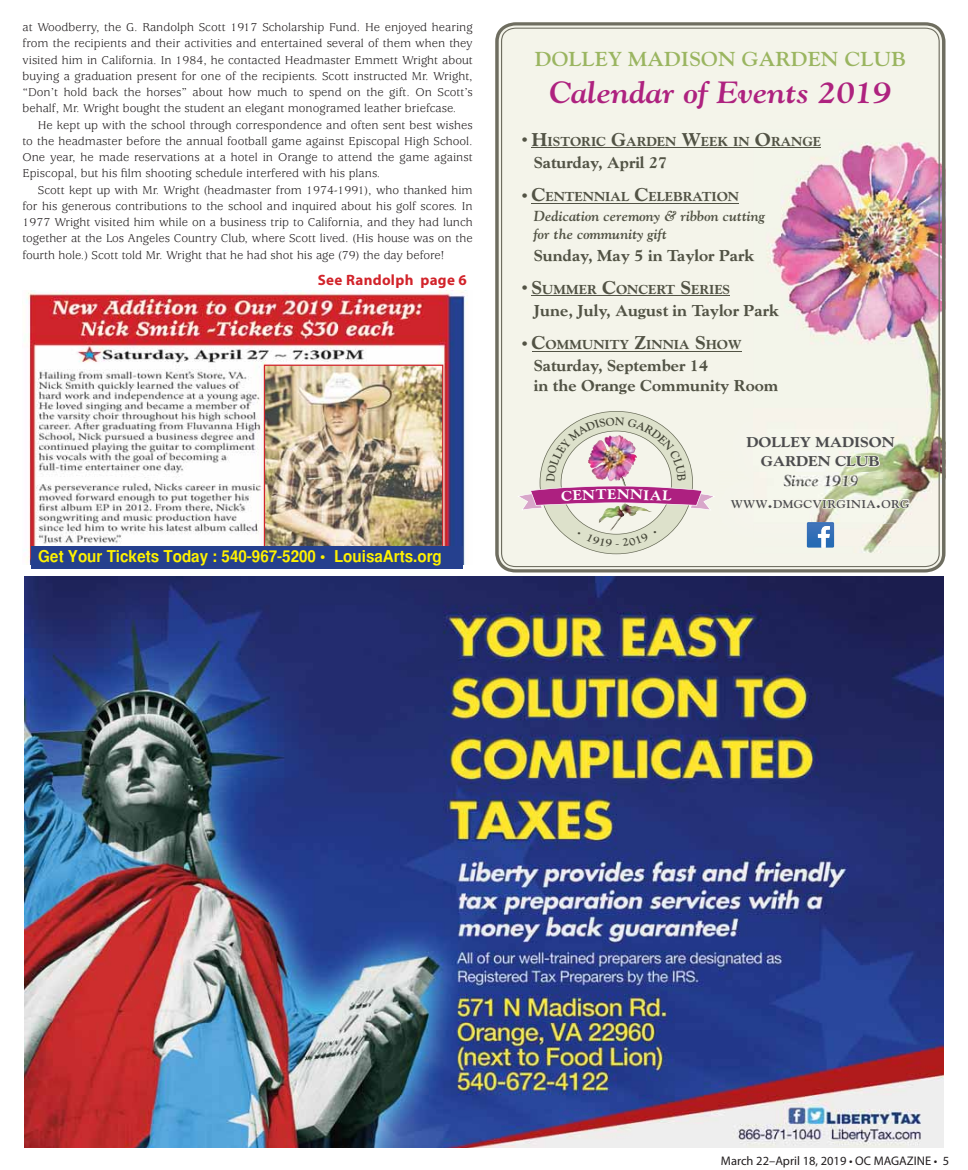
<style>
.page{position:relative;width:968px;height:1170px;background:#fff}
.page>*{position:absolute;margin:0;border:0;box-sizing:border-box;transform-origin:0 0}
.t1{font:italic 700 30.62px "Goudy";color:#ae227f;scale:1.07 1}
.t2{font:700 20.12px "Goudy";color:#9ab560;scale:1.07 1}
.t3{font:16.38px "Helvetica CY Bold";color:#fff200;scale:1.13 1}
.t4{font:800 16.12px/19.2px "Goudy";color:#525345}
.t5{font:700 15px "Myriad Pro";letter-spacing:.02em;color:#d2232a}
.t6{font:italic 700 14.5px/17.4px "Goudy";color:#525345}
.t7{font:800 14.5px/19.2px "Goudy";color:#4c4c4e;text-align:center;scale:1.07 1}
.t8{font:800 14.25px "Goudy";color:#fff;scale:1.06 1}
.t9{font:800 13.25px "Goudy";color:#525345}
.t10{font:12.5px "Usherwood";color:#231f20}
.t11{font:12.5px "Myriad Pro";color:#231f20}
.t12{font:700 11.25px "Goudy";letter-spacing:.03em;color:#4c4c4e;scale:1.07 1}
.s1{font-size:12.88px}
.s2{font-size:18.88px}
.s3{font-size:16.12px}
</style>
<div class="page">
<img style="left:25px;top:577px;width:918px;height:571px">
<svg style="left:495px;top:22px;width:450px;height:550px;background:#a4a298"></svg>
<img style="left:501px;top:28px;width:438px;height:539px">
<img style="left:783px;top:474px;width:74px;height:13px">
<img style="left:24px;top:291px;width:444px;height:273px">
<img style="left:266px;top:367px;width:175px;height:179px">
<div style="left:264px;top:365px;width:179px;height:187px;border:1px solid #d2232a"></div>
<div style="left:32px;top:546px;width:431px;height:23px;background:#25408e"></div>
<svg style="left:517px;top:411px;width:198px;height:143px;background:#e0cfcf"></svg>
<p class="t10" style="left:22px;top:23px;width:452px">at Woodberry, the G. Randolph Scott 1917 Scholarship Fund. He enjoyed hearing</p>
<p class="t10" style="left:22px;top:39px;width:451px">from the recipients and their activities and entertained several of them when they</p>
<p class="t10" style="left:22px;top:55px;width:452px">visited him in California. In 1984, he contacted Headmaster Emmett Wright about</p>
<p class="t10" style="left:22px;top:71px;width:452px">buying a graduation present for one of the recipients. Scott instructed Mr. Wright,</p>
<p class="t10" style="left:22px;top:88px;width:451px">“Don’t hold back the horses” about how much to spend on the gift. On Scott’s</p>
<p class="t10" style="left:22px;top:104px;width:435px">behalf, Mr. Wright bought the student an elegant monogramed leather briefcase.</p>
<p class="t10" style="left:38px;top:120px;width:436px">He kept up with the school through correspondence and often sent best wishes</p>
<p class="t10" style="left:22px;top:136px;width:452px">to the headmaster before the annual football game against Episcopal High School.</p>
<p class="t10" style="left:22px;top:153px;width:452px">One year, he made reservations at a hotel in Orange to attend the game against</p>
<p class="t10" style="left:22px;top:169px;width:359px">Episcopal, but his film shooting schedule interfered with his plans.</p>
<p class="t10" style="left:38px;top:185px;width:436px">Scott kept up with Mr. Wright (headmaster from 1974-1991), who thanked him</p>
<p class="t10" style="left:23px;top:201px;width:452px">for his generous contributions to the school and inquired about his golf scores. In</p>
<p class="t10" style="left:23px;top:218px;width:452px">1977 Wright visited him while on a business trip to California, and they had lunch</p>
<p class="t10" style="left:23px;top:234px;width:452px">together at the Los Angeles Country Club, where Scott lived. (His house was on the</p>
<p class="t10" style="left:23px;top:250px;width:423px">fourth hole.) Scott told Mr. Wright that he had shot his age (79) the day before!</p>
<p class="t5" style="left:318px;top:274px;width:150px">See Randolph page 6</p>
<p class="t3" style="left:38px;top:550px;width:359px">Get Your Tickets Today : 540-967-5200 • LouisaArts.org</p>
<p class="t2" style="left:535px;top:51px;width:348px">DOLLEY MADISON GARDEN CLUB</p>
<p class="t1" style="left:549px;top:81px;width:321px">Calendar of Events 2019</p>
<p class="t9" style="left:521px;top:137px;width:301px"><span class="s1">•</span> <span class="s2">H</span>ISTORIC <span class="s2">G</span>ARDEN <span class="s2">W</span>EEK IN <span class="s2">O</span>RANGE</p>
<p class="t4" style="left:534px;top:154px;width:135px">Saturday, April 27</p>
<p class="t9" style="left:521px;top:192px;width:219px"><span class="s1">•</span> <span class="s2">C</span>ENTENNIAL <span class="s2">C</span>ELEBRATION</p>
<p class="t6" style="left:534px;top:209px;width:233px">Dedication ceremony &amp; ribbon cutting for the community gift</p>
<p class="t4" style="left:534px;top:247px;width:222px">Sunday, May 5 in Taylor Park</p>
<p class="t9" style="left:521px;top:285px;width:210px"><span class="s1">•</span> <span class="s2">S</span>UMMER <span class="s2">C</span>ONCERT <span class="s2">S</span>ERIES</p>
<p class="t4" style="left:534px;top:302px;width:247px">June, July, August in Taylor Park</p>
<p class="t9" style="left:521px;top:340px;width:222px"><span class="s1">•</span> <span class="s2">C</span>OMMUNITY <span class="s2">Z</span>INNIA <span class="s2">S</span>HOW</p>
<p class="t4" style="left:534px;top:357px;width:246px">Saturday, September 14<br>in the Orange Community Room</p>
<p class="t8" style="left:607px;top:489px;width:23px">EN</p>
<p class="t7" style="left:746px;top:433px;width:140px">DOLLEY MADISON<br>GARDEN CLUB</p>
<p class="t12" style="left:730px;top:500px;width:169px">WWW<span class="s3">.</span>DMGCVIRGINIA<span class="s3">.</span>ORG</p>
<p class="t11" style="left:721px;top:1156px;width:230px">March 22–April 18, 2019 • OC MAGAZINE • 5</p>
</div>
